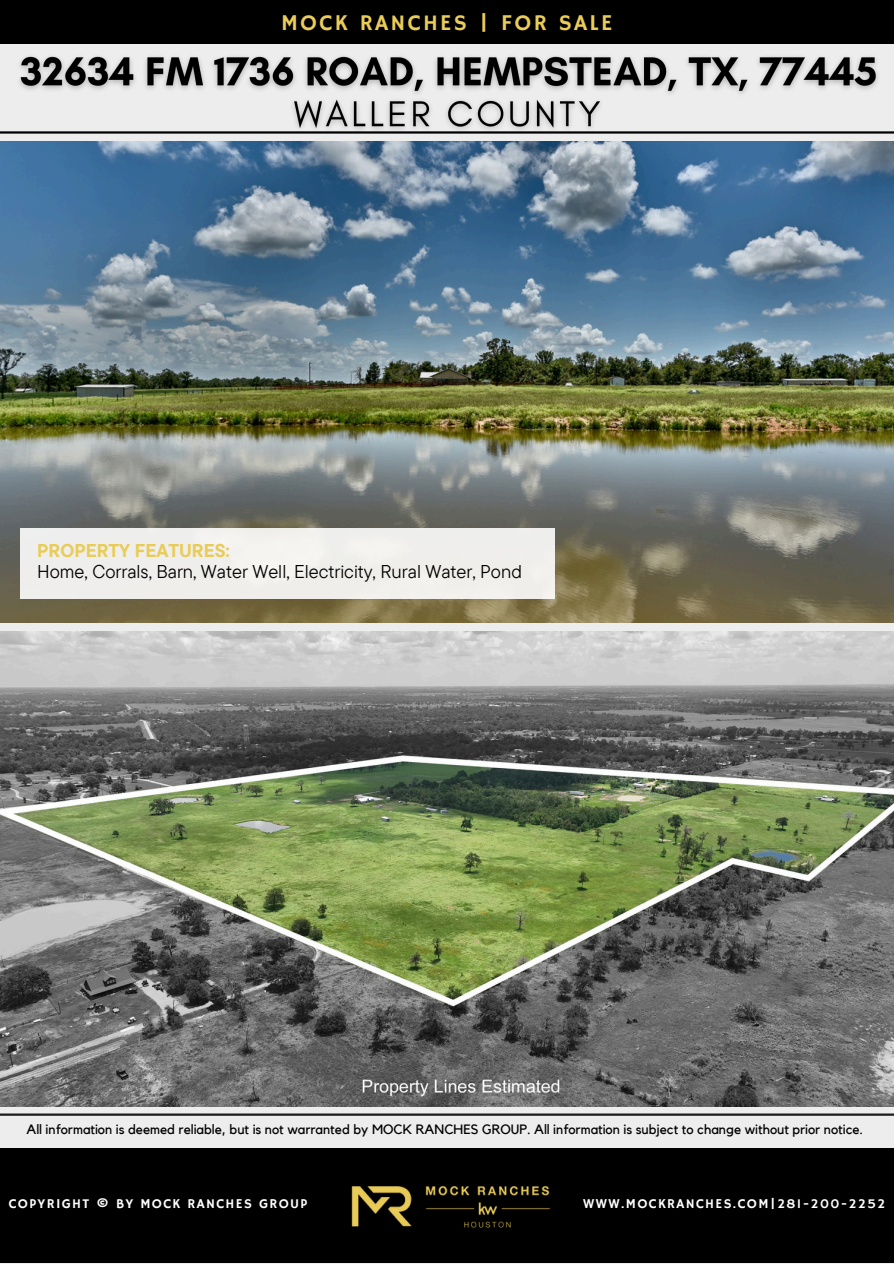
<style>
.page{position:relative;width:894px;height:1264px;background:#fff}
.page>*{position:absolute;margin:0;border:0;box-sizing:border-box;transform-origin:0 0}
.t1{font:22.5px "Hammersmith One";letter-spacing:.1em;color:#eacc59}
.t2{font:18.45px "TT Commons Pro";color:#000}
.t3{font:700 18.45px "TT Commons Pro";color:#e9cc57}
.t4{font:13.5px "Kollektif";color:#000}
.t5{font:13.5px "Hammersmith One";letter-spacing:.1em;color:#fff}
</style>
<div class="page">
<div style="left:0;top:0;width:893px;height:1263px;background:#ededed"></div>
<div style="left:0;top:0;width:893px;height:44px;background:#000"></div>
<div style="left:0;top:1148px;width:893px;height:115px;background:#000"></div>
<hr style="left:0;top:1113px;width:893px;height:2px;background:#1b1b1b">
<hr style="left:0;top:131px;width:893px;height:3px;background:#000">
<img style="left:351px;top:1186px;width:199px;height:42px">
<img style="left:0;top:631px;width:893px;height:475px">
<img style="left:0;top:141px;width:893px;height:481px">
<div style="left:20px;top:528px;width:534px;height:71px;background:#efeeec"></div>
<img style="left:10px;top:56px;width:875px;height:78px">
<h2 class="t1" style="left:281px;top:9px;width:333px">MOCK RANCHES | FOR SALE</h2>
<p class="t3" style="left:37px;top:538px;width:194px">PROPERTY FEATURES:</p>
<h4 class="t2" style="left:37px;top:559px;width:486px">Home, Corrals, Barn, Water Well, Electricity, Rural Water, Pond</h4>
<p class="t4" style="left:26px;top:1122px;width:837px">All information is deemed reliable, but is not warranted by MOCK RANCHES GROUP. All information is subject to change without prior notice.</p>
<p class="t5" style="left:9px;top:1195px;width:300px">COPYRIGHT © BY MOCK RANCHES GROUP</p>
<h3 class="t5" style="left:583px;top:1195px;width:303px">WWW.MOCKRANCHES.COM|281-200-2252</h3>
</div>
